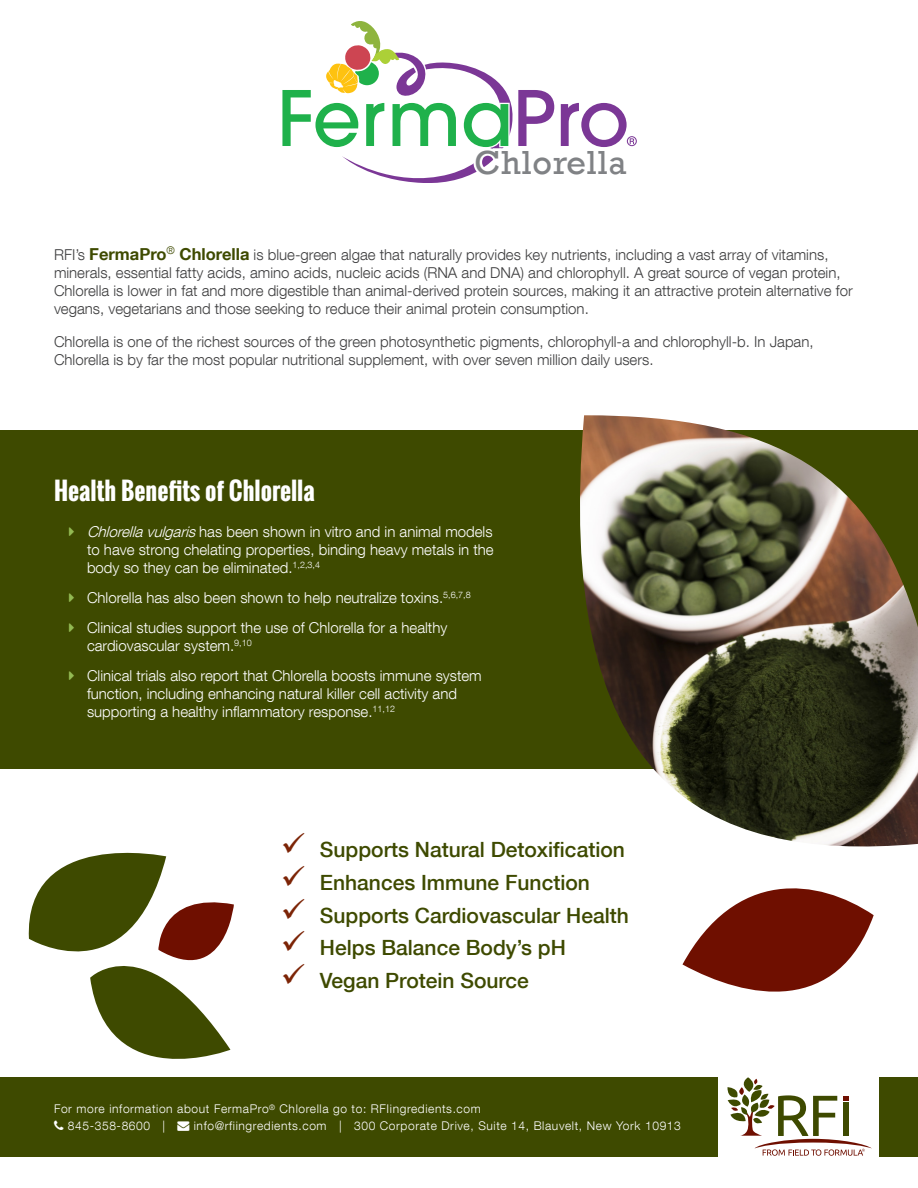
<style>
.page{position:relative;width:918px;height:1188px;background:#fff}
.page>*{position:absolute;margin:0;border:0;box-sizing:border-box;transform-origin:0 0}
.t1{font:34.2px "Rockwell";letter-spacing:.025em;color:#808285}
.t2{font:700 24px "Oswald";color:#fff}
.Bullet__1_column{font:500 21px "Helvetica Neue LT Com";color:#3e4a00}
.t3{font:300 15px/18px "Helvetica Neue LT Com";color:#3e3e3f}
.Bullets__2_column{font:300 15px/18px "Helvetica Neue LT Com";color:#fff}
.t4{font:300 12px "Helvetica Neue LT Com";letter-spacing:.05em;color:#fff}
.s1{font-weight:700;font-size:16.5px;color:#3e4a00}
.s2{font-style:italic}
.s3{color:#7c2406}
</style>
<div class="page">
<div style="left:0;top:1077px;width:718px;height:80px;background:#3e4a00"></div>
<div style="left:879px;top:1077px;width:39px;height:80px;background:#3e4a00"></div>
<svg style="left:728px;top:1077px;width:144px;height:79px"></svg>
<div style="left:0;top:430px;width:918px;height:338px;background:#3e4a00"></div>
<svg style="left:28px;top:852px;width:206px;height:207px"></svg>
<svg style="left:682px;top:888px;width:192px;height:104px"></svg>
<svg style="left:282px;top:21px;width:355px;height:162px"></svg>
<img style="left:578px;top:415px;width:340px;height:432px">
<p class="t1" style="left:474px;top:143px;width:154px">Chlorella</p>
<p class="t3" style="left:54px;top:245px;width:800px">RFI’s <span class="s1">FermaPro</span><sup>®</sup> <span class="s1">Chlorella</span> is blue-green algae that naturally provides key nutrients, including a vast array of vitamins, minerals, essential fatty acids, amino acids, nucleic acids (RNA and DNA) and chlorophyll. A great source of vegan protein, Chlorella is lower in fat and more digestible than animal-derived protein sources, making it an attractive protein alternative for vegans, vegetarians and those seeking to reduce their animal protein consumption.</p>
<p class="t3" style="left:54px;top:332px;width:761px">Chlorella is one of the richest sources of the green photosynthetic pigments, chlorophyll-a and chlorophyll-b. In Japan,<br>Chlorella is by far the most popular nutritional supplement, with over seven million daily users.</p>
<p class="t2" style="left:54px;top:473px;width:262px">Health Benefits of Chlorella</p>
<p class="Bullets__2_column" style="left:87px;top:522px;width:408px;text-align:justify"><span class="s2">Chlorellavulgaris</span>has been shown in vitro and in animal models to have strong chelating properties, binding heavy metals in the body so they can be eliminated.<sup>1,2,3,4</sup></p>
<p class="Bullets__2_column" style="left:87px;top:588px;width:385px">Chlorella has also been shown to help neutralize toxins.<sup>5,6,7,8</sup></p>
<p class="Bullets__2_column" style="left:87px;top:618px;width:362px">Clinical studies support the use of Chlorella for a healthy cardiovascular system.<sup>9,10</sup></p>
<p class="Bullets__2_column" style="left:87px;top:666px;width:396px">Clinical trials also report that Chlorella boosts immune system function, including enhancing natural killer cell activity and supporting a healthy inflammatory response.<sup>11,12</sup></p>
<p class="Bullet__1_column" style="left:281px;top:837px;width:345px"><span class="s3">✓</span> Supports Natural Detoxification</p>
<p class="Bullet__1_column" style="left:281px;top:870px;width:310px"><span class="s3">✓</span> Enhances Immune Function</p>
<p class="Bullet__1_column" style="left:281px;top:903px;width:349px"><span class="s3">✓</span> Supports Cardiovascular Health</p>
<p class="Bullet__1_column" style="left:281px;top:935px;width:286px"><span class="s3">✓</span> Helps Balance Body’s pH</p>
<p class="Bullet__1_column" style="left:281px;top:968px;width:249px"><span class="s3">✓</span> Vegan Protein Source</p>
<p class="t4" style="left:54px;top:1101px;width:428px">For more information about FermaPro<sup>®</sup> Chlorella go to: RFIingredients.com</p>
<p class="t4" style="left:68px;top:1119px;width:614px">845-358-8600 | → info@rfiingredients.com | 300 Corporate Drive, Suite 14, Blauvelt, New York 10913</p>
</div>
